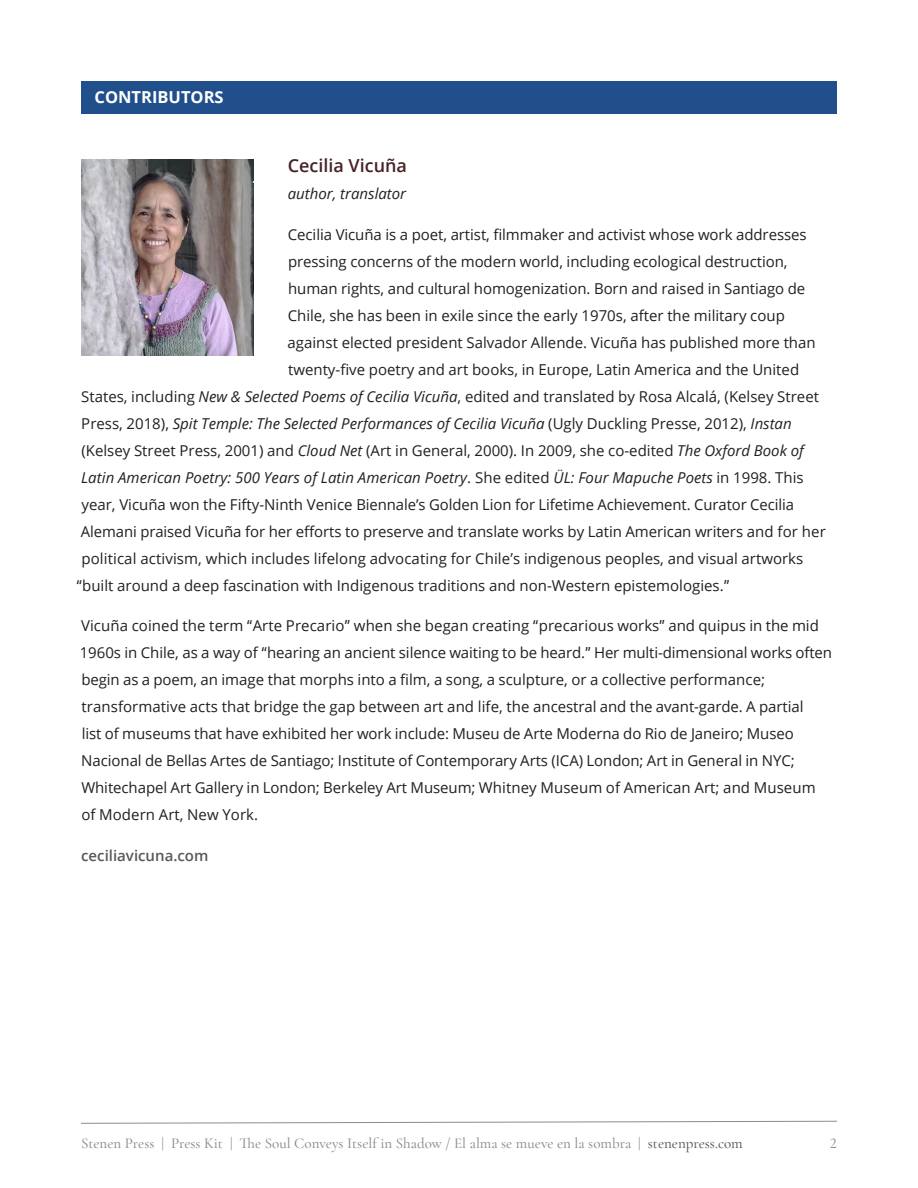
<style>
.page{position:relative;width:918px;height:1188px;background:#fff}
.page>*{position:absolute;margin:0;border:0;box-sizing:border-box;transform-origin:0 0}
.contributor_name{font:600 18px "Open Sans";color:#472325}
.subhead_w_bg{font:700 16.5px "Open Sans";color:#fff}
.body{font:15px/27px "Open Sans";color:#231f20}
.body-2{font:italic 15px "Open Sans";color:#231f20}
.t1{font:500 15px "Cormorant Garamond";color:#8c8c87}
.hyperlink{font:600 15px "Open Sans";color:#595959}
.s1{font-style:italic}
.s2{font-style:normal}
.s3{font-family:"Acumin Variable Concept"}
.s4{color:#595959}
</style>
<div class="page">
<svg style="left:81px;top:1121px;width:756px;height:3px"></svg>
<div style="left:81px;top:81px;width:756px;height:33px;background:#204f8c"></div>
<img style="left:81px;top:159px;width:173px;height:197px">
<p class="subhead_w_bg" style="left:95px;top:86px;width:131px">CONTRIBUTORS</p>
<p class="contributor_name" style="left:288px;top:153px;width:121px">Cecilia Vicuña</p>
<p class="body-2" style="left:288px;top:183px;width:120px">author, translator</p>
<p class="body" style="left:288px;top:220px;width:520px">Cecilia Vicuña is a poet, artist, filmmaker and activist whose work addresses</p>
<p class="body" style="left:288px;top:247px;width:501px">pressing concerns of the modern world, including ecological destruction,</p>
<p class="body" style="left:288px;top:274px;width:519px">human rights, and cultural homogenization. Born and raised in Santiago de</p>
<p class="body" style="left:288px;top:301px;width:499px">Chile, she has been in exile since the early 1970s, after the military coup</p>
<p class="body" style="left:288px;top:328px;width:530px">against elected president Salvador Allende. Vicuña has published more than</p>
<p class="body" style="left:288px;top:355px;width:513px">twenty-five poetry and art books, in Europe, Latin America and the United</p>
<p class="body" style="left:81px;top:382px;width:739px">States, including <span class="s1">New &amp; Selected Poems of Cecilia Vicuña</span>, edited and translated by Rosa Alcalá, (Kelsey Street</p>
<p class="body-2" style="left:81px;top:413px;width:712px"><span class="s2">Press, 2018),</span> Spit Temple: The Selected Performances of Cecilia Vicuña <span class="s2">(Ugly Duckling Presse, 2012),</span> Instan</p>
<p class="body" style="left:81px;top:436px;width:724px">(Kelsey Street Press, 2001) and <span class="s1">Cloud Net</span> (Art in General, 2000). In 2009, she co-edited <span class="s1">The Oxford Book of</span></p>
<p class="body-2" style="left:81px;top:467px;width:724px">Latin American Poetry: 500 Years of Latin American Poetry<span class="s2">. She edited</span> ÜL: Four Mapuche Poets <span class="s2">in 1998. This</span></p>
<p class="body" style="left:82px;top:490px;width:714px">year, Vicuña won the Fifty-Ninth Venice Biennale’s Golden Lion for Lifetime Achievement. Curator Cecilia</p>
<p class="body" style="left:81px;top:517px;width:747px">Alemani praised Vicuña for her efforts to preserve and translate works by Latin American writers and for her</p>
<p class="body" style="left:82px;top:544px;width:723px">political activism, which includes lifelong advocating for Chile’s indigenous peoples, and visual artworks</p>
<p class="body" style="left:77px;top:571px;width:654px"><span class="s3">“</span>built around a deep fascination with Indigenous traditions and non-Western epistemologies.<span class="s3">”</span></p>
<p class="body" style="left:80px;top:612px;width:754px">Vicuña coined the term <span class="s3">“</span>Arte Precario<span class="s3">”</span> when she began creating <span class="s3">“</span>precarious works<span class="s3">”</span> and quipus in the mid 1960s in Chile, as a way of <span class="s3">“</span>hearing an ancient silence waiting to be heard.<span class="s3">”</span> Her multi-dimensional works often begin as a poem, an image that morphs into a film, a song, a sculpture, or a collective performance; transformative acts that bridge the gap between art and life, the ancestral and the avant-garde. A partial<br>list of museums that have exhibited her work include: Museu de Arte Moderna do Rio de Janeiro; Museo Nacional de Bellas Artes de Santiago; Institute of Contemporary Arts (ICA) London; Art in General in NYC; Whitechapel Art Gallery in London; Berkeley Art Museum; Whitney Museum of American Art; and Museum<br>of Modern Art, New York.</p>
<p class="hyperlink" style="left:81px;top:845px;width:129px">ceciliavicuna.com</p>
<p class="t1" style="left:81px;top:1134px;width:663px">Stenen Press | Press Kit | The Soul Conveys Itself in Shadow / El alma se mueve en la sombra | <span class="s4">stenenpress.com</span></p>
<p class="t1" style="left:830px;top:1134px;width:8px">2</p>
</div>
